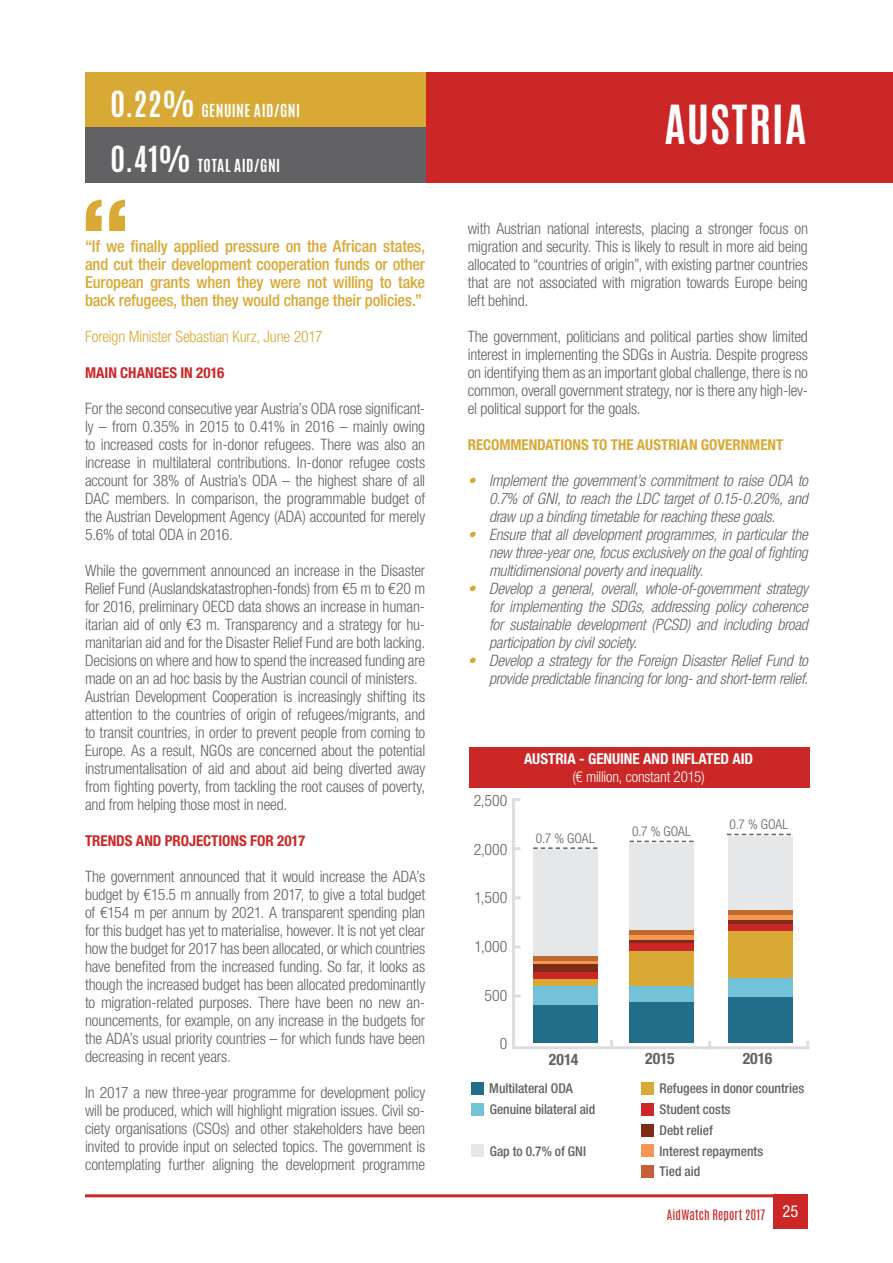
<style>
.page{position:relative;width:893px;height:1263px;background:#fff}
.page>*{position:absolute;margin:0;border:0;box-sizing:border-box;transform-origin:0 0}
.t1{font:700 45px "Antonio";letter-spacing:.02em;color:#fff}
.t2{font:500 condensed 16.5px/18px "Helvetica Neue LT Std";letter-spacing:-.01em;color:#d9a936;text-align:justify}
.t3{font:300 condensed 15.75px/18px "Helvetica Neue LT Std";letter-spacing:-.01em;color:#626163;text-align:justify}
.t4{font:italic 300 condensed 15.75px/18px "Helvetica Neue LT Std";letter-spacing:-.01em;color:#626163;text-align:justify}
.t5{font:300 condensed 15.75px "Helvetica Neue LT Std";letter-spacing:-.01em;color:#d9a936}
.t6{font:700 condensed 15.75px "Helvetica Neue LT Std";color:#626163}
.t7{font:700 condensed 15px "Helvetica Neue LT Std";color:#cc2727}
.t8{font:700 condensed 15px "Helvetica Neue LT Std";letter-spacing:-.005em;color:#d9a936}
.t9{font:700 15px "Antonio";letter-spacing:.03em;color:#fff}
.t10{font:700 condensed 15px "Helvetica Neue LT Std";color:#fff}
.t11{font:300 condensed 15px "Helvetica Neue LT Std";letter-spacing:-.01em;color:#fff}
.t12{font:500 condensed 13.5px/20.7px "Helvetica Neue LT Std";color:#626163}
.t13{font:300 condensed 13.5px "Helvetica Neue LT Std";letter-spacing:.005em;color:#626163}
.t14{font:12px "Antonio";letter-spacing:.01em;color:#cc2727}
.s1{font-size:30px}
.s2{color:#d9a936}
</style>
<div class="page">
<hr style="left:85px;top:1194px;width:723px;height:3px;background:#cc2727">
<div style="left:774px;top:1194px;width:34px;height:34px;background:#cc2727"></div>
<div style="left:85px;top:72px;width:808px;height:111px;background:#cc2727"></div>
<svg style="left:86px;top:200px;width:39px;height:31px"></svg>
<div style="left:471px;top:1082px;width:13px;height:13px;background:#216e8a"></div>
<div style="left:471px;top:1103px;width:13px;height:12px;background:#72c3d7"></div>
<div style="left:641px;top:1082px;width:12px;height:13px;background:#d9a936"></div>
<div style="left:641px;top:1103px;width:12px;height:12px;background:#cc2727"></div>
<div style="left:641px;top:1123px;width:12px;height:13px;background:#7e2b17"></div>
<div style="left:641px;top:1144px;width:12px;height:13px;background:#f79552"></div>
<div style="left:641px;top:1165px;width:12px;height:13px;background:#c65f35"></div>
<div style="left:471px;top:1144px;width:13px;height:13px;background:#e6e7e8"></div>
<div style="left:533px;top:849px;width:64px;height:115px;background:#e6e7e8"></div>
<svg style="left:533px;top:961px;width:64px;height:4px"></svg>
<div style="left:533px;top:965px;width:64px;height:7px;background:#7e2b17"></div>
<div style="left:533px;top:972px;width:64px;height:7px;background:#cc2727"></div>
<div style="left:533px;top:979px;width:64px;height:7px;background:#d9a936"></div>
<div style="left:533px;top:986px;width:64px;height:20px;background:#72c3d7"></div>
<div style="left:533px;top:1005px;width:64px;height:38px;background:#216e8a"></div>
<div style="left:533px;top:956px;width:64px;height:5px;background:#c0692c"></div>
<div style="left:629px;top:843px;width:64px;height:100px;background:#e6e7e8"></div>
<svg style="left:629px;top:939px;width:64px;height:4px"></svg>
<div style="left:629px;top:943px;width:64px;height:9px;background:#cc2727"></div>
<div style="left:629px;top:951px;width:64px;height:35px;background:#d9a936"></div>
<div style="left:629px;top:986px;width:64px;height:17px;background:#72c3d7"></div>
<div style="left:629px;top:1002px;width:64px;height:41px;background:#216e8a"></div>
<hr style="left:629px;top:935px;width:64px;height:4px;background:#f79552">
<hr style="left:629px;top:931px;width:64px;height:4px;background:#c0692c">
<div style="left:728px;top:836px;width:64px;height:87px;background:#e6e7e8"></div>
<div style="left:728px;top:923px;width:64px;height:9px;background:#cc2727"></div>
<div style="left:728px;top:932px;width:64px;height:46px;background:#d9a936"></div>
<div style="left:728px;top:978px;width:64px;height:19px;background:#72c3d7"></div>
<div style="left:728px;top:997px;width:64px;height:46px;background:#216e8a"></div>
<svg style="left:728px;top:919px;width:64px;height:4px"></svg>
<hr style="left:728px;top:915px;width:64px;height:4px;background:#f79552">
<hr style="left:728px;top:911px;width:64px;height:4px;background:#c0692c">
<svg style="left:727px;top:834px;width:64px;height:1px"></svg>
<svg style="left:629px;top:841px;width:65px;height:1px"></svg>
<svg style="left:533px;top:847px;width:64px;height:2px"></svg>
<hr style="left:512px;top:798px;width:3px;height:251px;background:#dcddde">
<svg style="left:515px;top:945px;width:5px;height:3px"></svg>
<svg style="left:515px;top:896px;width:5px;height:3px"></svg>
<svg style="left:515px;top:847px;width:5px;height:3px"></svg>
<svg style="left:515px;top:798px;width:5px;height:3px"></svg>
<svg style="left:515px;top:994px;width:5px;height:3px"></svg>
<hr style="left:514px;top:1046px;width:295px;height:3px;background:#dcddde">
<svg style="left:610px;top:1040px;width:3px;height:6px"></svg>
<svg style="left:708px;top:1041px;width:3px;height:5px"></svg>
<svg style="left:806px;top:1041px;width:3px;height:5px"></svg>
<div style="left:85px;top:72px;width:340px;height:56px;background:#d9a936"></div>
<div style="left:85px;top:128px;width:340px;height:55px;background:#626163"></div>
<div style="left:469px;top:747px;width:340px;height:41px;background:#cc2727"></div>
<p class="t9" style="left:111px;top:99px;width:191px"><span class="s1">0.22%</span> GENUINE AID/GNI</p>
<p class="t9" style="left:111px;top:155px;width:171px"><span class="s1">0.41%</span> TOTAL AID/GNI</p>
<p class="t2" style="left:85px;top:237px;width:342px">“If we finally applied pressure on the African states, and cut their development cooperation funds or other European grants when they were not willing to take back refugees, then they would change their policies.”</p>
<p class="t5" style="left:85px;top:327px;width:239px">Foreign Minister Sebastian Kurz, June 2017</p>
<p class="t7" style="left:85px;top:364px;width:141px">MAIN CHANGES IN 2016</p>
<p class="t3" style="left:85px;top:399px;width:342px">For the second consecutive year Austria’s ODA rose significant&shy;ly – from 0.35% in 2015 to 0.41% in 2016 – mainly owing to increased costs for in-donor refugees. There was also an increase in multilateral contributions. In-donor refugee costs account for 38% of Austria’s ODA – the highest share of all DAC members. In comparison, the programmable budget of the Austrian Development Agency (ADA) accounted for merely 5.6% of total ODA in 2016.</p>
<p class="t3" style="left:85px;top:561px;width:342px;text-align:left">While the government announced an increase in the Disaster Relief Fund (Auslandskatastrophen-fonds) from €5 m to €20 m for 2016, preliminary OECD data shows an increase in human&shy;itarian aid of only €3 m. Transparency and a strategy for hu&shy;manitarian aid and for the Disaster Relief Fund are both lacking.<br>Decisions on where and how to spend the increased funding are made on an ad hoc basis by the Austrian council of ministers.<br>Austrian Development Cooperation is increasingly shifting its attention to the countries of origin of refugees/migrants, and to transit countries, in order to prevent people from coming to Europe. As a result, NGOs are concerned about the potential instrumentalisation of aid and about aid being diverted away from fighting poverty, from tackling the root causes of poverty, and from helping those most in need.</p>
<p class="t7" style="left:85px;top:832px;width:222px">TRENDS AND PROJECTIONS FOR 2017</p>
<p class="t3" style="left:85px;top:867px;width:342px">The government announced that it would increase the ADA’s budget by €15.5 m annually from 2017, to give a total budget of €154 m per annum by 2021. A transparent spending plan for this budget has yet to materialise, however. It is not yet clear how the budget for 2017 has been allocated, or which countries have benefited from the increased funding. So far, it looks as though the increased budget has been allocated predominantly to migration-related purposes. There have been no new an&shy;nouncements, for example, on any increase in the budgets for the ADA’s usual priority countries – for which funds have been decreasing in recent years.</p>
<p class="t3" style="left:85px;top:1083px;width:342px">In 2017 a new three-year programme for development policy will be produced, which will highlight migration issues. Civil so&shy;ciety organisations (CSOs) and other stakeholders have been invited to provide input on selected topics. The government is contemplating further aligning the development programme</p>
<h1 class="t1" style="left:665px;top:91px;width:143px">AUSTRIA</h1>
<p class="t3" style="left:468px;top:219px;width:342px">with Austrian national interests, placing a stronger focus on migration and security. This is likely to result in more aid being allocated to “countries of origin”, with existing partner countries that are not associated with migration towards Europe being left behind.</p>
<p class="t3" style="left:468px;top:327px;width:342px">The government, politicians and political parties show limited interest in implementing the SDGs in Austria. Despite progress on identifying them as an important global challenge, there is no common, overall government strategy, nor is there any high-lev&shy;el political support for the goals.</p>
<p class="t8" style="left:468px;top:436px;width:317px">RECOMMENDATIONS TO THE AUSTRIAN GOVERNMENT</p>
<p class="t4" style="left:489px;top:472px;width:320px;text-indent:-21px"><span class="s2">•</span> Implement the government’s commitment to raise ODA to 0.7% of GNI, to reach the LDC target of 0.15-0.20%, and draw up a binding timetable for reaching these goals.</p>
<p class="t4" style="left:489px;top:526px;width:320px;text-indent:-21px"><span class="s2">•</span> Ensure that all development programmes, in particular the new three-year one, focus exclusively on the goal of fighting multidimensional poverty and inequality.</p>
<p class="t4" style="left:489px;top:580px;width:320px;text-indent:-21px"><span class="s2">•</span> Develop a general, overall, whole-of-government strategy for implementing the SDGs, addressing policy coherence for sustainable development (PCSD) and including broad participation by civil society.</p>
<p class="t4" style="left:468px;top:652px;width:342px;text-align:right"><span class="s2">•</span> Develop a strategy for the Foreign Disaster Relief Fund to provide predictable financing for long- and short-term relief.</p>
<p class="t3" style="left:474px;top:791px;width:35px">2,500</p>
<p class="t3" style="left:474px;top:840px;width:35px">2,000</p>
<p class="t3" style="left:474px;top:889px;width:34px">1,500</p>
<p class="t3" style="left:475px;top:937px;width:34px">1,000</p>
<p class="t3" style="left:485px;top:986px;width:24px">500</p>
<p class="t3" style="left:500px;top:1034px;width:9px">0</p>
<p class="t10" style="left:524px;top:750px;width:231px">AUSTRIA - GENUINE AND INFLATED AID</p>
<p class="t11" style="left:572px;top:768px;width:134px">(€ million, constant 2015)</p>
<p class="t13" style="left:536px;top:830px;width:60px">0.7 % GOAL</p>
<p class="t13" style="left:632px;top:824px;width:60px">0.7 % GOAL</p>
<p class="t13" style="left:729px;top:817px;width:60px">0.7 % GOAL</p>
<p class="t6" style="left:549px;top:1049px;width:31px">2014</p>
<p class="t6" style="left:645px;top:1049px;width:31px">2015</p>
<p class="t6" style="left:743px;top:1049px;width:31px">2016</p>
<p class="t12" style="left:489px;top:1078px;width:108px">Multilateral ODA<br>Genuine bilateral aid</p>
<p class="t12" style="left:659px;top:1078px;width:146px">Refugees in donor countries<br>Student costs<br>Debt relief<br>Interest repayments<br>Tied aid</p>
<p class="t12" style="left:490px;top:1140px;width:98px">Gap to 0.7% of GNI</p>
<p class="t14" style="left:667px;top:1206px;width:133px">AidWatch Report 2017 <sup>25</sup></p>
</div>
